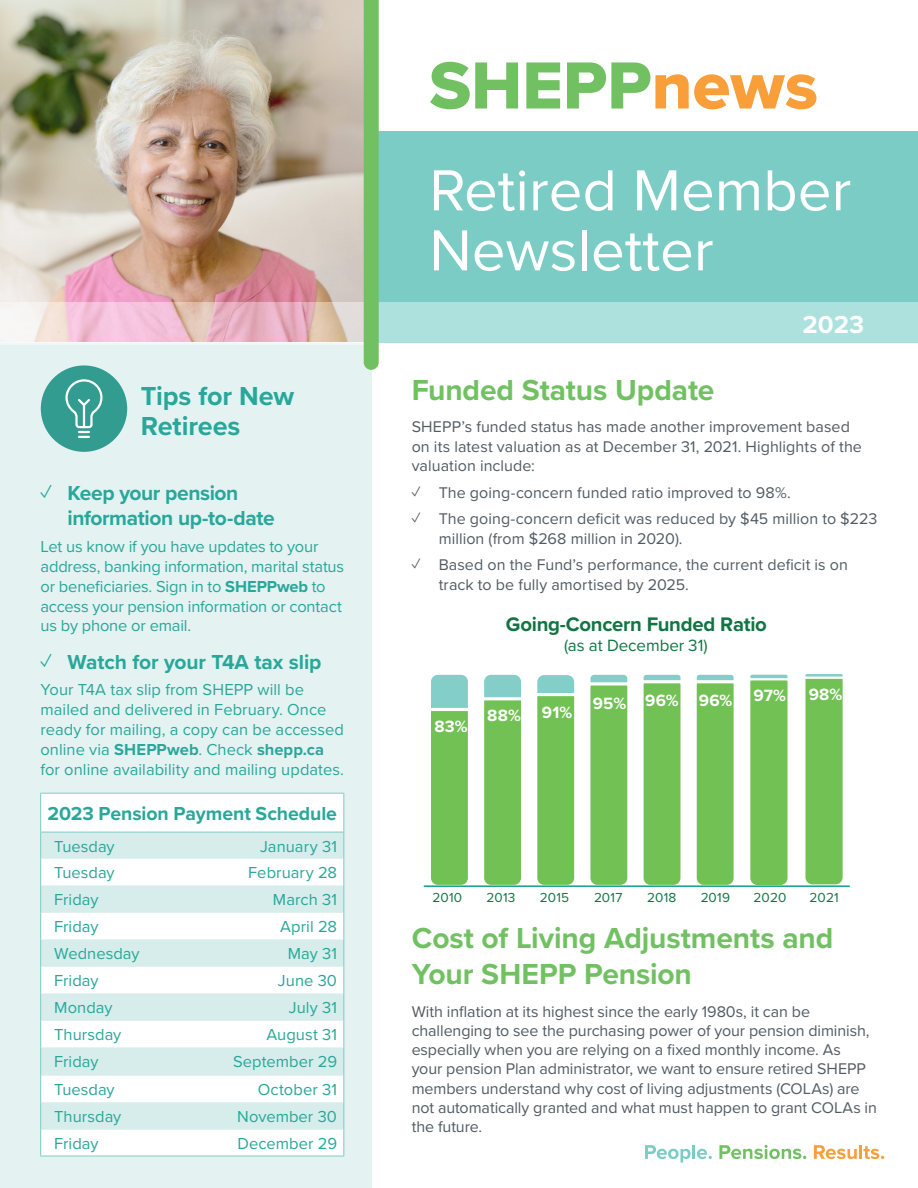
<style>
.page{position:relative;width:918px;height:1188px;background:#fff}
.page>*{position:absolute;margin:0;border:0;box-sizing:border-box;transform-origin:0 0}
.t1{font:69px "Proxima Nova Extrabld";color:#71c162}
.Info_Sheet_Title__Pa{font:60px/60px "Proxima Nova";color:#fff}
.Heading_1{font:700 30px/36px "Proxima Nova";letter-spacing:-.005em;color:#71c162}
.Heading_-_Blue_Sideb{font:700 27px/30px "Proxima Nova";letter-spacing:-.005em;color:#29a79a}
.t2{font:700 25.5px "Proxima Nova";color:#fff}
.t3{font:700 21px/25.2px "Proxima Nova";letter-spacing:-.02em;color:#29a79a}
.t4{font:700 20.4px "Proxima Nova";letter-spacing:-.01em;color:#107542}
.Copy_-_Blue_Sidebar{font:700 19.5px "Proxima Nova";letter-spacing:-.005em;color:#29a79a}
.t5{font:700 16.95px "Proxima Nova";letter-spacing:.01em;color:#fff}
.t6{font:16.95px "Proxima Nova";letter-spacing:-.005em;color:#107542}
.Copy_-_Blue_Sidebar-2{font:16.5px/19.8px "Proxima Nova";color:#29a79a}
.Copy{font:16.05px/19.2px "Proxima Nova";color:#525b63}
.t7{font:13.5px "Proxima Nova";letter-spacing:.02em;color:#107542}
.s1{font-weight:400}
.s2{font-weight:700}
.s3{color:#f99f3a}
</style>
<div class="page">
<div style="left:0;top:343px;width:371px;height:845px;background:#e4f3f2"></div>
<div style="left:371px;top:131px;width:547px;height:212px;background:#7cccc6"></div>
<img style="left:0;top:0;width:364px;height:302px">
<svg style="left:645px;top:1145px;width:46px;height:18px"></svg>
<hr style="left:692px;top:1145px;width:3px;height:14px;background:#7cccc6">
<svg style="left:697px;top:1149px;width:15px;height:10px"></svg>
<svg style="left:719px;top:1145px;width:87px;height:14px"></svg>
<svg style="left:814px;top:1145px;width:43px;height:14px"></svg>
<hr style="left:859px;top:1145px;width:3px;height:14px;background:#f99f3a">
<svg style="left:863px;top:1146px;width:21px;height:13px"></svg>
<svg style="left:0;top:302px;width:918px;height:42px;background:#c6d7d8"></svg>
<svg style="left:364px;top:0;width:15px;height:370px;background:#72c165"></svg>
<svg style="left:431px;top:674px;width:37px;height:211px;background:#78c46b"></svg>
<svg style="left:484px;top:674px;width:37px;height:211px;background:#77c465"></svg>
<svg style="left:537px;top:675px;width:38px;height:210px;background:#7ac566"></svg>
<svg style="left:590px;top:674px;width:38px;height:211px;background:#79c460"></svg>
<svg style="left:643px;top:674px;width:38px;height:211px;background:#7ac460"></svg>
<svg style="left:696px;top:674px;width:38px;height:211px;background:#7bc562"></svg>
<svg style="left:750px;top:674px;width:38px;height:211px;background:#77c35c"></svg>
<svg style="left:805px;top:674px;width:38px;height:211px;background:#77c35d"></svg>
<hr style="left:424px;top:885px;width:426px;height:2px;background:#1fa397">
<div style="left:41px;top:794px;width:302px;height:362px;background:#fff"></div>
<svg style="left:41px;top:833px;width:302px;height:297px;fill:#d6edeb"></svg>
<svg style="left:40px;top:833px;width:1px;height:323px"></svg>
<hr style="left:40px;top:1156px;width:145px;height:1px;background:#7cccc6">
<svg style="left:343px;top:833px;width:1px;height:323px"></svg>
<hr style="left:185px;top:1156px;width:159px;height:1px;background:#7cccc6">
<hr style="left:40px;top:794px;width:1px;height:38px;background:#7cccc6">
<hr style="left:40px;top:793px;width:145px;height:1px;background:#7cccc6">
<hr style="left:185px;top:793px;width:159px;height:1px;background:#7cccc6">
<hr style="left:40px;top:832px;width:145px;height:1px;background:#7cccc6">
<hr style="left:343px;top:794px;width:1px;height:38px;background:#7cccc6">
<hr style="left:185px;top:832px;width:159px;height:1px;background:#7cccc6">
<div style="left:41px;top:365px;width:86px;height:87px;background:#329c90;border-radius:50%"></div>
<svg style="left:65px;top:379px;width:38px;height:59px"></svg>
<p class="Heading_-_Blue_Sideb" style="left:141px;top:380px;width:155px">Tips for New<br>Retirees</p>
<p class="t3" style="left:68px;top:480px;width:209px;text-indent:-27px"><span class="s1">✓</span> Keep your pension information up-to-date</p>
<p class="Copy_-_Blue_Sidebar-2" style="left:40px;top:536px;width:305px">Let us know if you have updates to your address, banking information, marital status or beneficiaries. Sign in to <span class="s2">SHEPPweb</span> to access your pension information or contact us by phone or email.</p>
<p class="t3" style="left:40px;top:649px;width:282px"><span class="s1">✓</span> Watch for your T4A tax slip</p>
<p class="Copy_-_Blue_Sidebar-2" style="left:40px;top:679px;width:305px">Your T4A tax slip from SHEPP will be mailed and delivered in February. Once ready for mailing, a copy can be accessed online via <span class="s2">SHEPPweb</span>. Check <span class="s2">shepp.ca </span>for online availability and mailing updates.</p>
<p class="Copy_-_Blue_Sidebar" style="left:47px;top:799px;width:291px">2023 Pension Payment Schedule</p>
<p class="Copy_-_Blue_Sidebar-2" style="left:54px;top:836px;width:62px">Tuesday</p>
<p class="Copy_-_Blue_Sidebar-2" style="left:260px;top:836px;width:78px">January 31</p>
<p class="Copy_-_Blue_Sidebar-2" style="left:54px;top:862px;width:62px">Tuesday</p>
<p class="Copy_-_Blue_Sidebar-2" style="left:248px;top:862px;width:90px">February 28</p>
<p class="Copy_-_Blue_Sidebar-2" style="left:54px;top:889px;width:46px">Friday</p>
<p class="Copy_-_Blue_Sidebar-2" style="left:273px;top:889px;width:66px">March 31</p>
<p class="Copy_-_Blue_Sidebar-2" style="left:54px;top:916px;width:46px">Friday</p>
<p class="Copy_-_Blue_Sidebar-2" style="left:280px;top:916px;width:58px">April 28</p>
<p class="Copy_-_Blue_Sidebar-2" style="left:54px;top:943px;width:87px">Wednesday</p>
<p class="Copy_-_Blue_Sidebar-2" style="left:288px;top:943px;width:51px">May 31</p>
<p class="Copy_-_Blue_Sidebar-2" style="left:54px;top:970px;width:46px">Friday</p>
<p class="Copy_-_Blue_Sidebar-2" style="left:278px;top:970px;width:61px">June 30</p>
<p class="Copy_-_Blue_Sidebar-2" style="left:54px;top:997px;width:60px">Monday</p>
<p class="Copy_-_Blue_Sidebar-2" style="left:289px;top:997px;width:50px">July 31</p>
<p class="Copy_-_Blue_Sidebar-2" style="left:54px;top:1024px;width:69px">Thursday</p>
<p class="Copy_-_Blue_Sidebar-2" style="left:266px;top:1024px;width:72px">August 31</p>
<p class="Copy_-_Blue_Sidebar-2" style="left:54px;top:1051px;width:46px">Friday</p>
<p class="Copy_-_Blue_Sidebar-2" style="left:233px;top:1051px;width:106px">September 29</p>
<p class="Copy_-_Blue_Sidebar-2" style="left:54px;top:1079px;width:62px">Tuesday</p>
<p class="Copy_-_Blue_Sidebar-2" style="left:258px;top:1079px;width:81px">October 31</p>
<p class="Copy_-_Blue_Sidebar-2" style="left:54px;top:1106px;width:69px">Thursday</p>
<p class="Copy_-_Blue_Sidebar-2" style="left:237px;top:1106px;width:101px">November 30</p>
<p class="Copy_-_Blue_Sidebar-2" style="left:54px;top:1133px;width:46px">Friday</p>
<p class="Copy_-_Blue_Sidebar-2" style="left:237px;top:1133px;width:101px">December 29</p>
<h1 class="t1" style="left:429px;top:34px;width:390px">SHEPP<span class="s3">news</span></h1>
<p class="Info_Sheet_Title__Pa" style="left:429px;top:158px;width:424px">Retired Member<br>Newsletter</p>
<p class="t2" style="left:803px;top:306px;width:63px">2023</p>
<p class="Heading_1" style="left:412px;top:371px;width:304px">Funded Status Update</p>
<p class="Copy" style="left:412px;top:417px;width:452px">SHEPP’s funded status has made another improvement based on its latest valuation as at December 31, 2021. Highlights of the valuation include:</p>
<p class="Copy" style="left:412px;top:482px;width:381px">✓ The going-concern funded ratio improved to 98%.</p>
<p class="Copy" style="left:439px;top:509px;width:440px;text-indent:-27px">✓ The going-concern deficit was reduced by $45 million to $223 million (from $268 million in 2020).</p>
<p class="Copy" style="left:439px;top:554px;width:411px;line-height:19.8px;text-indent:-27px">✓ Based on the Fund’s performance, the current deficit is on track to be fully amortised by 2025.</p>
<p class="t4" style="left:506px;top:609px;width:263px">Going-Concern Funded Ratio</p>
<p class="t6" style="left:564px;top:633px;width:145px">(as at December 31)</p>
<p class="t5" style="left:434px;top:714px;width:35px">83%</p>
<p class="t5" style="left:487px;top:702px;width:87px">88% 91%</p>
<p class="t5" style="left:593px;top:687px;width:141px">95% 96% 96%</p>
<p class="t5" style="left:754px;top:682px;width:34px">97%</p>
<p class="t5" style="left:809px;top:682px;width:35px">98%</p>
<p class="t7" style="left:432px;top:887px;width:31px">2010</p>
<p class="t7" style="left:486px;top:887px;width:30px">2013</p>
<p class="t7" style="left:540px;top:887px;width:31px">2015</p>
<p class="t7" style="left:594px;top:887px;width:30px">2017</p>
<p class="t7" style="left:647px;top:887px;width:31px">2018</p>
<p class="t7" style="left:701px;top:887px;width:31px">2019</p>
<p class="t7" style="left:754px;top:887px;width:35px">2020</p>
<p class="t7" style="left:809px;top:888px;width:31px">2021</p>
<p class="Heading_1" style="left:412px;top:919px;width:423px">Cost of Living Adjustments and<br>Your SHEPP Pension</p>
<p class="Copy" style="left:412px;top:1001px;width:467px">With inflation at its highest since the early 1980s, it can be challenging to see the purchasing power of your pension diminish, especially when you are relying on a fixed monthly income. As<br>your pension Plan administrator, we want to ensure retired SHEPP members understand why cost of living adjustments (COLAs) are not automatically granted and what must happen to grant COLAs in the future.</p>
</div>
